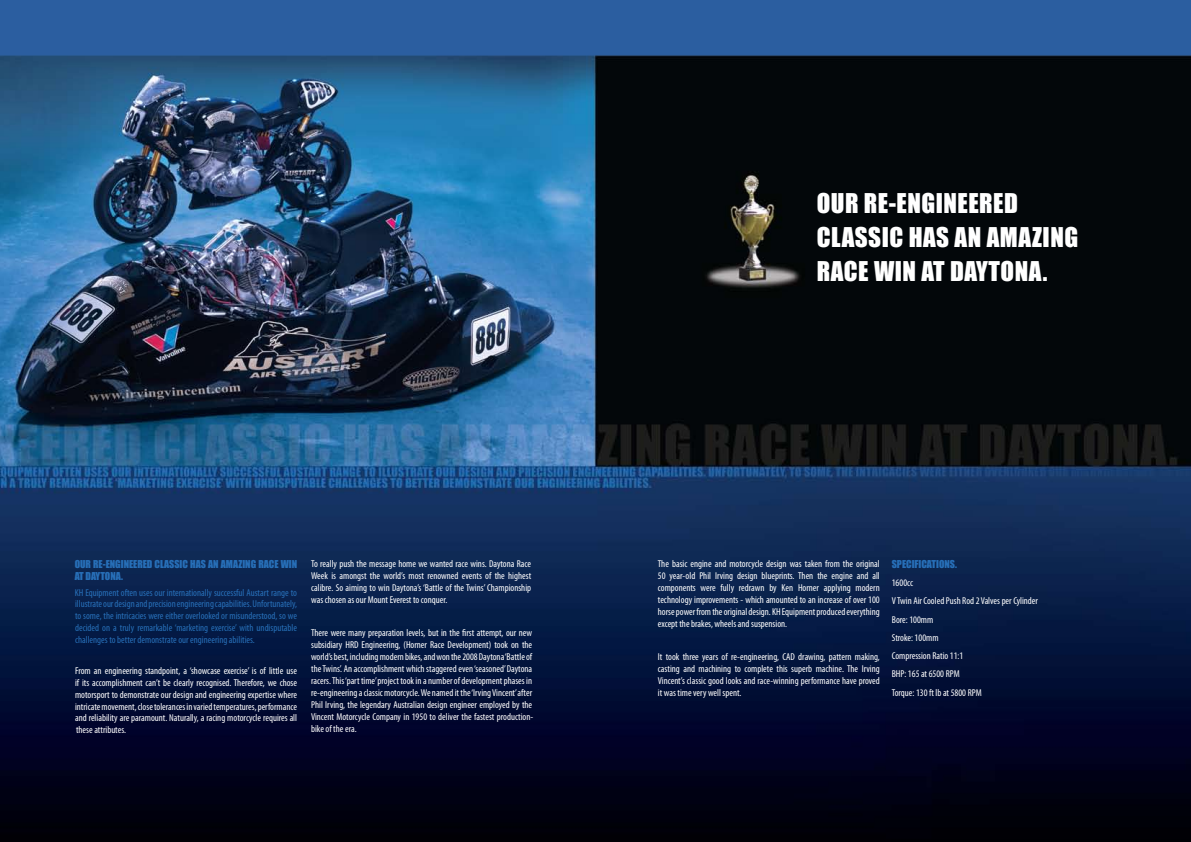
<style>
.page{position:relative;width:1191px;height:842px;background:#fff}
.page>*{position:absolute;margin:0;border:0;box-sizing:border-box;transform-origin:0 0}
.t1{font:25px/34.2px "Impact";letter-spacing:.02em;color:#fff}
.t2{font:condensed 10px/12px "Myriad Pro";color:#fff;text-align:justify}
.t3{font:condensed 10px/11.7px "Myriad Pro";color:#276fb8;text-align:justify}
.t4{font:10px/12px "Impact";color:#276fb8}
</style>
<div class="page">
<img style="left:0;top:0;width:1191px;height:842px">
<p class="t4" style="left:75px;top:558px;width:224px">OUR RE-ENGINEERED CLASSIC HAS AN AMAZING RACE WIN<br>AT DAYTONA.</p>
<p class="t3" style="left:75px;top:586px;width:224px">KH Equipment often uses our internationally successful Austart range to illustrate our design and precision engineering capabilities. Unfortunately, to some, the intricacies were either overlooked or misunderstood, so we decided on a truly remarkable ‘marketing exercise’ with undisputable challenges to better demonstrate our engineering abilities.</p>
<p class="t2" style="left:75px;top:665px;width:224px">From an engineering standpoint, a ‘showcase exercise’ is of little use if its accomplishment can’t be clearly recognised. Therefore, we chose motorsport to demonstrate our design and engineering expertise where intricate movement, close tolerances in varied temperatures, performance and reliability are paramount. Naturally, a racing motorcycle requires all these attributes.</p>
<p class="t2" style="left:311px;top:558px;width:222px">To really push the message home we wanted race wins. Daytona Race Week is amongst the world’s most renowned events of the highest calibre. So aiming to win Daytona’s ‘Battle of the Twins’ Championship was chosen as our Mount Everest to conquer.</p>
<p class="t2" style="left:311px;top:626px;width:224px">There were many preparation levels, but in the first attempt, our new subsidiary HRD Engineering, (Horner Race Development) took on the world’s best, including modern bikes, and won the 2008 Daytona ‘Battle of the Twins’. An accomplishment which staggered even ‘seasoned’ Daytona racers. This ‘part time’ project took in a number of development phases in re-engineering a classic motorcycle. We named it the ‘Irving Vincent’after Phil Irving, the legendary Australian design engineer employed by the Vincent Motorcycle Company in 1950 to deliver the fastest production&shy;bike of the era.</p>
<h1 class="t1" style="left:816px;top:185px;width:263px">OUR RE-ENGINEERED<br>CLASSIC HAS AN AMAZING<br>RACE WIN AT DAYTONA.</h1>
<p class="t2" style="left:658px;top:558px;width:223px">The basic engine and motorcycle design was taken from the original 50 year-old Phil Irving design blueprints. Then the engine and all components were fully redrawn by Ken Horner applying modern technology improvements - which amounted to an increase of over 100 horse power from the original design. KH Equipment produced everything except the brakes, wheels and suspension.</p>
<p class="t2" style="left:658px;top:650px;width:223px">It took three years of re-engineering, CAD drawing, pattern making, casting and machining to complete this superb machine. The Irving Vincent’s classic good looks and race-winning performance have proved it was time very well spent.</p>
<p class="t4" style="left:891px;top:558px;width:67px">SPECIFICATIONS.</p>
<p class="t2" style="left:891px;top:573px;width:148px;line-height:18.2px;text-align:left">1600cc<br>V Twin Air Cooled Push Rod 2 Valves per Cylinder<br>Bore: 100mm<br>Stroke: 100mm<br>Compression Ratio 11:1<br>BHP: 165 at 6500 RPM<br>Torque: 130 ft lb at 5800 RPM</p>
</div>
